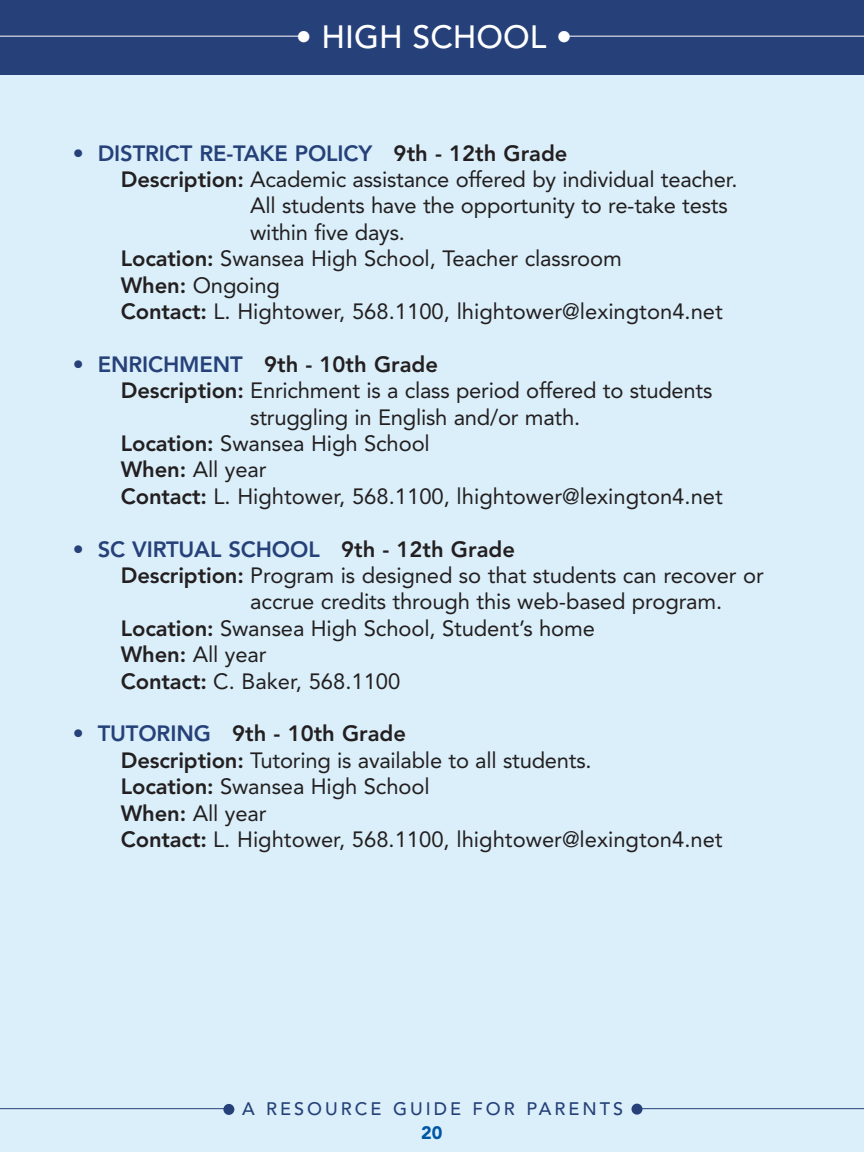
<style>
.page{position:relative;width:864px;height:1152px;background:#fff}
.page>*{position:absolute;margin:0;border:0;box-sizing:border-box;transform-origin:0 0}
.t1{font:500 32px "Avenir";color:#fff}
.t2{font:22px/26.4px "Avenir";letter-spacing:-.005em;color:#231f20}
.t3{font:800 22px "Avenir";letter-spacing:-.005em;color:#264179}
.t4{font:800 22px "Avenir";letter-spacing:-.005em;color:#231f20}
.t5{font:500 18px "Avenir";letter-spacing:.165em;color:#264179}
.t6{font:900 18px "Avenir";color:#0155a5}
.s1{color:#231f20}
.s2{font-weight:800}
.s3{color:#264179}
.s4{font-weight:800;color:#264179}
</style>
<div class="page">
<div style="left:0;top:73px;width:864px;height:1079px;background:#daeffa"></div>
<hr style="left:637px;top:1108px;width:227px;height:1px;background:#264179">
<hr style="left:0;top:1108px;width:232px;height:1px;background:#264179">
<div style="left:632px;top:1104px;width:10px;height:11px;background:#264179;border-radius:50%"></div>
<div style="left:223px;top:1104px;width:11px;height:11px;background:#264179;border-radius:50%"></div>
<div style="left:0;top:0;width:864px;height:74px;background:#264179"></div>
<hr style="left:568px;top:36px;width:296px;height:1px;background:#fff">
<hr style="left:0;top:36px;width:303px;height:1px;background:#fff">
<h1 class="t1" style="left:296px;top:24px;width:278px">• HIGH SCHOOL •</h1>
<p class="t3" style="left:73px;top:144px;width:496px">• DISTRICT RE-TAKE POLICY <span class="s1">9th - 12th Grade</span></p>
<p class="t2" style="left:121px;top:168px;width:618px"><span class="s2">Description:</span> Academic assistance offered by individual teacher.</p>
<p class="t2" style="left:250px;top:194px;width:479px">All students have the opportunity to re-take tests</p>
<p class="t2" style="left:250px;top:221px;width:156px">within five days.</p>
<p class="t2" style="left:121px;top:247px;width:503px"><span class="s2">Location:</span> Swansea High School, Teacher classroom</p>
<p class="t2" style="left:121px;top:274px;width:161px"><span class="s2">When:</span> Ongoing</p>
<p class="t2" style="left:121px;top:300px;width:604px"><span class="s2">Contact:</span> L. Hightower, 568.1100, lhightower@lexington4.net</p>
<p class="t4" style="left:73px;top:355px;width:367px"><span class="s3">• ENRICHMENT</span> 9th - 10th Grade</p>
<p class="t2" style="left:121px;top:379px;width:593px"><span class="s2">Description:</span> Enrichment is a class period offered to students</p>
<p class="t2" style="left:250px;top:406px;width:331px">struggling in English and/or math.</p>
<p class="t2" style="left:121px;top:432px;width:311px"><span class="s2">Location:</span> Swansea High School</p>
<p class="t2" style="left:121px;top:458px;width:147px"><span class="s2">When:</span> All year</p>
<p class="t2" style="left:121px;top:485px;width:604px"><span class="s2">Contact:</span> L. Hightower, 568.1100, lhightower@lexington4.net</p>
<p class="t3" style="left:73px;top:540px;width:444px">• SC VIRTUAL SCHOOL <span class="s1">9th - 12th Grade</span></p>
<p class="t2" style="left:121px;top:564px;width:644px"><span class="s2">Description:</span> Program is designed so that students can recover or</p>
<p class="t2" style="left:250px;top:590px;width:474px">accrue credits through this web-based program.</p>
<p class="t2" style="left:121px;top:617px;width:476px"><span class="s2">Location:</span> Swansea High School, Student’s home</p>
<p class="t2" style="left:121px;top:643px;width:147px"><span class="s2">When:</span> All year</p>
<p class="t2" style="left:121px;top:670px;width:281px"><span class="s2">Contact:</span> C. Baker, 568.1100</p>
<p class="t2" style="left:121px;top:722px;width:603px;text-indent:-48px"><span class="s4">• TUTORING</span> <span class="s2">9th - 10th Grade<br>Description:</span> Tutoring is available to all students.<br><span class="s2">Location:</span> Swansea High School<br><span class="s2">When:</span> All year<br><span class="s2">Contact:</span> L. Hightower, 568.1100, lhightower@lexington4.net</p>
<p class="t5" style="left:242px;top:1102px;width:383px">A RESOURCE GUIDE FOR PARENTS</p>
<p class="t6" style="left:421px;top:1125px;width:23px">20</p>
</div>
